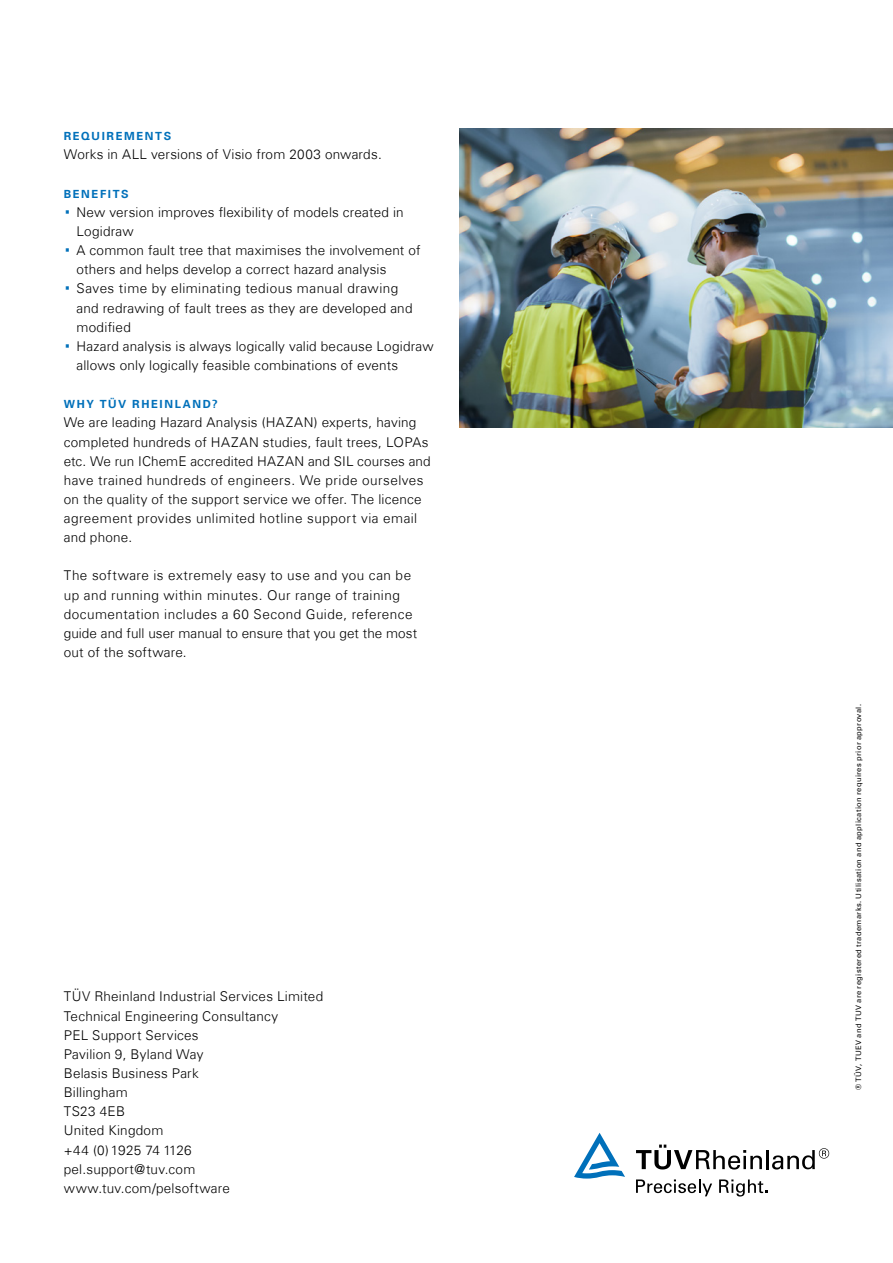
<style>
.page{position:relative;width:893px;height:1263px;background:#fff}
.page>*{position:absolute;margin:0;border:0;box-sizing:border-box;transform-origin:0 0}
.t1{font:300 13.5px/19.2px "Univers Com 45";letter-spacing:.02em;color:#000}
.t2{font:700 11.25px "Univers Com 65";letter-spacing:.145em;color:#0070ba}
.t3{font:7.5px "Univers Com 55 Roman";letter-spacing:.05em;color:#000}
.s1{font-family:"Univers Com 55 Roman";font-weight:400;font-size:27px;color:#0070ba}
</style>
<div class="page">
<svg style="left:636px;top:1144px;width:126px;height:25px"></svg>
<hr style="left:766px;top:1150px;width:3px;height:19px;background:#000">
<svg style="left:772px;top:1148px;width:57px;height:21px"></svg>
<svg style="left:574px;top:1133px;width:51px;height:45px"></svg>
<svg style="left:636px;top:1179px;width:76px;height:17px"></svg>
<svg style="left:719px;top:1179px;width:48px;height:17px"></svg>
<img style="left:459px;top:128px;width:434px;height:299px">
<p class="t2" style="left:64px;top:130px;width:109px">REQUIREMENTS</p>
<p class="t1" style="left:64px;top:145px;width:319px">Works in ALL versions of Visio from 2003 onwards.</p>
<p class="t2" style="left:64px;top:187px;width:66px">BENEFITS</p>
<p class="t1" style="left:64px;top:202px;width:341px"><span class="s1">·</span> New version improves flexibility of models created in</p>
<p class="t1" style="left:77px;top:222px;width:59px">Logidraw</p>
<p class="t1" style="left:64px;top:241px;width:358px"><span class="s1">·</span> A common fault tree that maximises the involvement of</p>
<p class="t1" style="left:77px;top:260px;width:311px">others and helps develop a correct hazard analysis</p>
<p class="t1" style="left:64px;top:279px;width:336px"><span class="s1">·</span> Saves time by eliminating tedious manual drawing</p>
<p class="t1" style="left:77px;top:298px;width:337px">and redrawing of fault trees as they are developed and</p>
<p class="t1" style="left:77px;top:317px;width:56px">modified</p>
<p class="t1" style="left:64px;top:336px;width:371px"><span class="s1">·</span> Hazard analysis is always logically valid because Logidraw</p>
<p class="t1" style="left:77px;top:356px;width:323px">allows only logically feasible combinations of events</p>
<p class="t2" style="left:64px;top:398px;width:156px">WHY TÜV RHEINLAND?</p>
<p class="t1" style="left:64px;top:413px;width:368px">We are leading Hazard Analysis (HAZAN) experts, having completed hundreds of HAZAN studies, fault trees, LOPAs etc. We run IChemE accredited HAZAN and SIL courses and have trained hundreds of engineers. We pride ourselves on the quality of the support service we offer. The licence agreement provides unlimited hotline support via email and phone.</p>
<p class="t1" style="left:64px;top:566px;width:355px">The software is extremely easy to use and you can be up and running within minutes. Our range of training documentation includes a 60 Second Guide, reference guide and full user manual to ensure that you get the most out of the software.</p>
<p class="t1" style="left:64px;top:987px;width:261px">TÜV Rheinland Industrial Services Limited<br>Technical Engineering Consultancy<br>PEL Support Services<br>Pavilion 9, Byland Way<br>Belasis Business Park<br>Billingham<br>TS23 4EB<br>United Kingdom<br>+44 (0) 1925 74 1126 pel.support@tuv.com www.tuv.com/pelsoftware</p>
<p class="t3" style="left:854px;top:1090px;width:388px;rotate:-90deg">® TÜV, TUEV and TUV are registered trademarks. Utilisation and application requires prior approval.</p>
</div>
